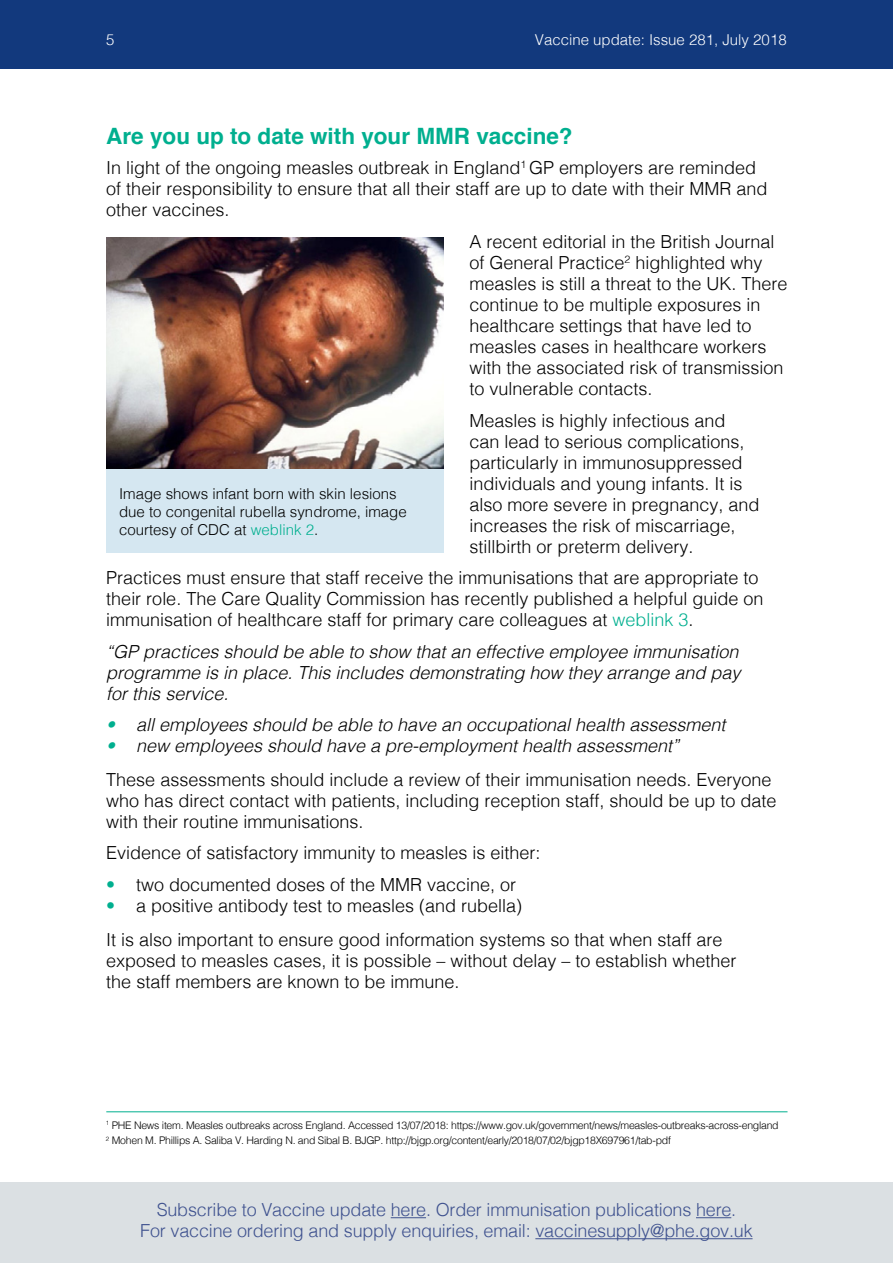
<style>
.page{position:relative;width:893px;height:1263px;background:#fff}
.page>*{position:absolute;margin:0;border:0;box-sizing:border-box;transform-origin:0 0}
.t1{font:700 22.5px "Helvetica";color:#00af8f}
.t2{font:300 18px/21px "Helvetica";color:#000}
.t3{font:italic 300 18px/21px "Helvetica";color:#000;text-align:justify}
.t4{font:300 18px "Helvetica";letter-spacing:-.01em;color:#3f528f}
.t5{font:300 15px/18px "Helvetica";color:#000}
.t6{font:300 15px "Helvetica";color:#fff}
.t7{font:300 10.5px "Helvetica";letter-spacing:-.025em;color:#000}
.s1{color:#00af8f}
</style>
<div class="page">
<div style="left:0;top:1182px;width:893px;height:81px;background:#dbe0e3"></div>
<div style="left:0;top:0;width:893px;height:68px;background:#12397d"></div>
<hr style="left:391px;top:1217px;width:35px;height:1px;background:#3f528f">
<hr style="left:696px;top:1217px;width:35px;height:1px;background:#3f528f">
<hr style="left:535px;top:1238px;width:217px;height:1px;background:#3f528f">
<div style="left:106px;top:238px;width:338px;height:315px;background:#d5e7f1"></div>
<img style="left:106px;top:238px;width:338px;height:230px">
<hr style="left:106px;top:1111px;width:681px;height:1px;background:#00af8f">
<p class="t6" style="left:106px;top:27px;width:10px">5</p>
<p class="t6" style="left:535px;top:27px;width:253px">Vaccine update: Issue 281, July 2018</p>
<p class="t1" style="left:106px;top:118px;width:468px">Are you up to date with your MMR vaccine?</p>
<p class="t2" style="left:106px;top:156px;width:663px">In light of the ongoing measles outbreak in England<sup>1</sup> GP employers are reminded of their responsibility to ensure that all their staff are up to date with their MMR and other vaccines.</p>
<p class="t2" style="left:469px;top:230px;width:320px">A recent editorial in the British Journal of General Practice<sup>2</sup> highlighted why measles is still a threat to the UK. There continue to be multiple exposures in healthcare settings that have led to measles cases in healthcare workers with the associated risk of transmission to vulnerable contacts.</p>
<p class="t2" style="left:469px;top:408px;width:292px">Measles is highly infectious and can lead to serious complications, particularly in immunosuppressed individuals and young infants. It is also more severe in pregnancy, and increases the risk of miscarriage, stillbirth or preterm delivery.</p>
<p class="t2" style="left:106px;top:566px;width:659px">Practices must ensure that staff receive the immunisations that are appropriate to their role. The Care Quality Commission has recently published a helpful guide on immunisation of healthcare staff for primary care colleagues at <span class="s1">weblink 3</span>.</p>
<p class="t3" style="left:106px;top:640px;width:636px">“GP practices should be able to show that an effective employee immunisation programme is in place. This includes demonstrating how they arrange and pay for this service.</p>
<p class="t3" style="left:106px;top:713px;width:621px"><span class="s1">•</span> all employees should be able to have an occupational health assessment</p>
<p class="t3" style="left:106px;top:734px;width:574px"><span class="s1">•</span> new employees should have a pre-employment health assessment”</p>
<p class="t2" style="left:106px;top:768px;width:672px">These assessments should include a review of their immunisation needs. Everyone who has direct contact with patients, including reception staff, should be up to date with their routine immunisations.</p>
<p class="t2" style="left:106px;top:841px;width:436px">Evidence of satisfactory immunity to measles is either:</p>
<p class="t2" style="left:106px;top:873px;width:411px"><span class="s1">•</span> two documented doses of the MMR vaccine, or</p>
<p class="t2" style="left:106px;top:894px;width:417px"><span class="s1">•</span> a positive antibody test to measles (and rubella)</p>
<p class="t2" style="left:106px;top:927px;width:632px">It is also important to ensure good information systems so that when staff are exposed to measles cases, it is possible – without delay – to establish whether the staff members are known to be immune.</p>
<p class="t5" style="left:119px;top:484px;width:289px">Image shows infant born with skin lesions due to congenital rubella syndrome, image courtesy of CDC at <span class="s1">weblink 2</span>.</p>
<p class="t7" style="left:106px;top:1116px;width:674px"><sup>1</sup> PHE News item. Measles outbreaks across England. Accessed 13/07/2018: https://www.gov.uk/government/news/measles-outbreaks-across-england</p>
<p class="t7" style="left:106px;top:1131px;width:566px"><sup>2</sup> Mohen M. Phillips A. Saliba V. Harding N. and Sibal B. BJGP. http://bjgp.org/content/early/2018/07/02/bjgp18X697961/tab-pdf</p>
<p class="t4" style="left:157px;top:1195px;width:581px">Subscribe to Vaccine update here. Order immunisation publications here.</p>
<p class="t4" style="left:140px;top:1216px;width:614px">For vaccine ordering and supply enquiries, email: vaccinesupply@phe.gov.uk</p>
</div>
